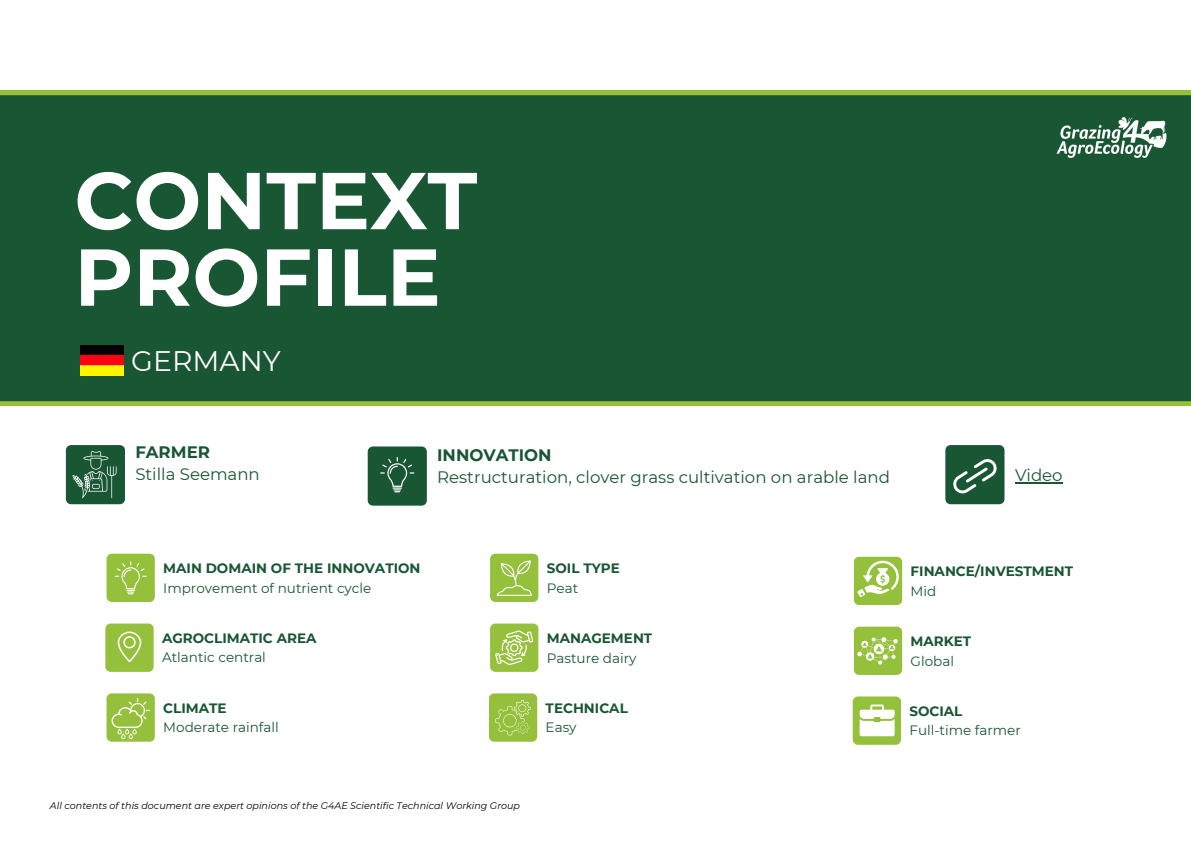
<style>
.page{position:relative;width:1191px;height:843px;background:#fff}
.page>*{position:absolute;margin:0;border:0;box-sizing:border-box;transform-origin:0 0}
.t1{font:700 80.4px/76.5px "Montserrat";color:#fff}
.t2{font:28.2px "Montserrat";color:#fff}
.t3{font:16.6px "Montserrat";color:#195634}
.t4{font:700 16.6px "Montserrat";color:#195634}
.t5{font:700 13.5px "Montserrat";color:#195634}
.t6{font:13.5px "Montserrat";color:#195634}
.t7{font:italic 9.6px "Montserrat";color:#000}
</style>
<div class="page">
<div style="left:0;top:91px;width:1190px;height:314px;background:#195634"></div>
<img style="left:80px;top:345px;width:43px;height:30px">
<img style="left:1051px;top:114px;width:119px;height:48px">
<svg style="left:66px;top:445px;width:59px;height:59px;background:#2f6648"></svg>
<svg style="left:367px;top:446px;width:60px;height:59px;background:#296242"></svg>
<svg style="left:945px;top:445px;width:59px;height:59px;background:#32684a"></svg>
<hr style="left:1014px;top:482px;width:48px;height:1px;background:#195634">
<div style="left:106px;top:553px;width:49px;height:48px;background:#95c03b;border-radius:5px"></div>
<svg style="left:115px;top:561px;width:31px;height:33px"></svg>
<div style="left:105px;top:623px;width:49px;height:48px;background:#95c03b;border-radius:5px"></div>
<svg style="left:118px;top:631px;width:23px;height:31px"></svg>
<div style="left:106px;top:693px;width:49px;height:48px;background:#95c03b;border-radius:5px"></div>
<svg style="left:111px;top:698px;width:39px;height:41px"></svg>
<div style="left:490px;top:553px;width:48px;height:48px;background:#95c03b;border-radius:5px"></div>
<div style="left:490px;top:623px;width:48px;height:48px;background:#95c03b;border-radius:5px"></div>
<div style="left:489px;top:693px;width:48px;height:48px;background:#95c03b;border-radius:5px"></div>
<div style="left:853px;top:556px;width:49px;height:49px;background:#95c03b;border-radius:5px"></div>
<div style="left:853px;top:626px;width:49px;height:48px;background:#95c03b;border-radius:5px"></div>
<div style="left:852px;top:696px;width:48px;height:48px;background:#95c03b;border-radius:5px"></div>
<svg style="left:496px;top:560px;width:35px;height:35px"></svg>
<svg style="left:495px;top:630px;width:38px;height:34px"></svg>
<svg style="left:495px;top:699px;width:35px;height:36px"></svg>
<svg style="left:857px;top:560px;width:41px;height:37px"></svg>
<svg style="left:857px;top:637px;width:40px;height:27px"></svg>
<svg style="left:859px;top:704px;width:35px;height:31px"></svg>
<h1 class="t1" style="left:74px;top:162px;width:404px">CONTEXT<br>PROFILE</h1>
<p class="t2" style="left:131px;top:343px;width:151px">GERMANY</p>
<h2 class="t4" style="left:135px;top:441px;width:76px">FARMER</h2>
<p class="t4" style="left:437px;top:444px;width:116px">INNOVATION</p>
<h3 class="t3" style="left:135px;top:463px;width:126px">Stilla Seemann</h3>
<h4 class="t3" style="left:437px;top:467px;width:454px">Restructuration, clover grass cultivation on arable land</h4>
<p class="t3" style="left:1014px;top:464px;width:49px">Video</p>
<h3 class="t5" style="left:163px;top:560px;width:259px">MAIN DOMAIN OF THE INNOVATION</h3>
<h4 class="t5" style="left:546px;top:560px;width:75px">SOIL TYPE</h4>
<h6 class="t5" style="left:910px;top:563px;width:164px">FINANCE/INVESTMENT</h6>
<h6 class="t6" style="left:163px;top:579px;width:210px">Improvement of nutrient cycle</h6>
<h6 class="t6" style="left:546px;top:579px;width:33px">Peat</h6>
<h6 class="t6" style="left:910px;top:582px;width:27px">Mid</h6>
<h4 class="t5" style="left:162px;top:629px;width:156px">AGROCLIMATIC AREA</h4>
<p class="t5" style="left:546px;top:629px;width:107px">MANAGEMENT</p>
<p class="t5" style="left:910px;top:632px;width:62px">MARKET</p>
<p class="t6" style="left:162px;top:649px;width:105px">Atlantic central</p>
<p class="t6" style="left:546px;top:649px;width:91px">Pasture dairy</p>
<p class="t6" style="left:910px;top:652px;width:45px">Global</p>
<p class="t5" style="left:163px;top:699px;width:65px">CLIMATE</p>
<h5 class="t5" style="left:545px;top:699px;width:84px">TECHNICAL</h5>
<h5 class="t5" style="left:909px;top:702px;width:54px">SOCIAL</h5>
<h5 class="t6" style="left:163px;top:719px;width:117px">Moderate rainfall</h5>
<h5 class="t6" style="left:545px;top:719px;width:33px">Easy</h5>
<h5 class="t6" style="left:909px;top:722px;width:113px">Full-time farmer</h5>
<p class="t7" style="left:50px;top:799px;width:471px">All contents of this document are expert opinions of the G4AE Scientific Technical Working Group</p>
</div>
